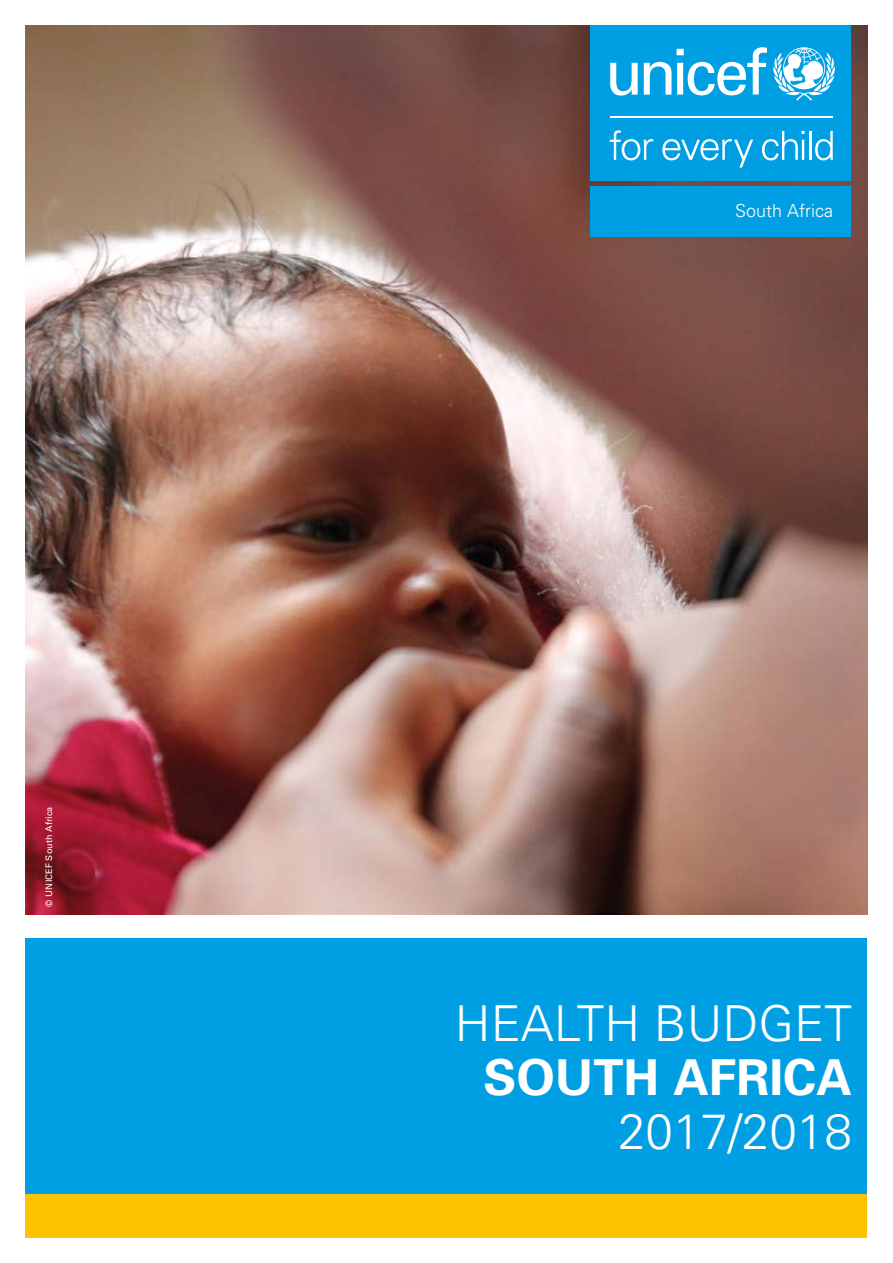
<style>
.page{position:relative;width:893px;height:1263px;background:#fff}
.page>*{position:absolute;margin:0;border:0;box-sizing:border-box;transform-origin:0 0}
.t1{font:300 49.5px "Univers";color:#fff}
.t2{font:700 49.5px "Univers";color:#fff}
.t3{font:300 18px "Univers";color:#fff}
.t4{font:9px "Univers";letter-spacing:.01em;color:#fff}
</style>
<div class="page">
<div style="left:26px;top:938px;width:841px;height:255px;background:#009fe3"></div>
<img style="left:26px;top:26px;width:841px;height:888px">
<div style="left:26px;top:1193px;width:841px;height:44px;background:#fdc300"></div>
<div style="left:590px;top:26px;width:260px;height:155px;background:#009fe3"></div>
<div style="left:590px;top:186px;width:260px;height:50px;background:#009fe3"></div>
<svg style="left:773px;top:47px;width:62px;height:54px"></svg>
<svg style="left:610px;top:63px;width:28px;height:33px"></svg>
<svg style="left:644px;top:62px;width:27px;height:33px"></svg>
<svg style="left:677px;top:47px;width:90px;height:48px"></svg>
<hr style="left:610px;top:116px;width:223px;height:2px;background:#fff">
<svg style="left:610px;top:130px;width:43px;height:30px"></svg>
<svg style="left:662px;top:139px;width:91px;height:28px"></svg>
<svg style="left:762px;top:131px;width:42px;height:29px"></svg>
<hr style="left:809px;top:131px;width:2px;height:29px;background:#fff">
<svg style="left:815px;top:131px;width:18px;height:29px"></svg>
<p class="t4" style="left:43px;top:906px;width:102px;rotate:-90deg">© UNICEF South Africa</p>
<p class="t3" style="left:735px;top:200px;width:100px">South Africa</p>
<p class="t1" style="left:455px;top:993px;width:398px">HEALTH BUDGET</p>
<p class="t2" style="left:483px;top:1045px;width:370px">SOUTH AFRICA</p>
<p class="t1" style="left:618px;top:1101px;width:235px">2017/2018</p>
</div>
